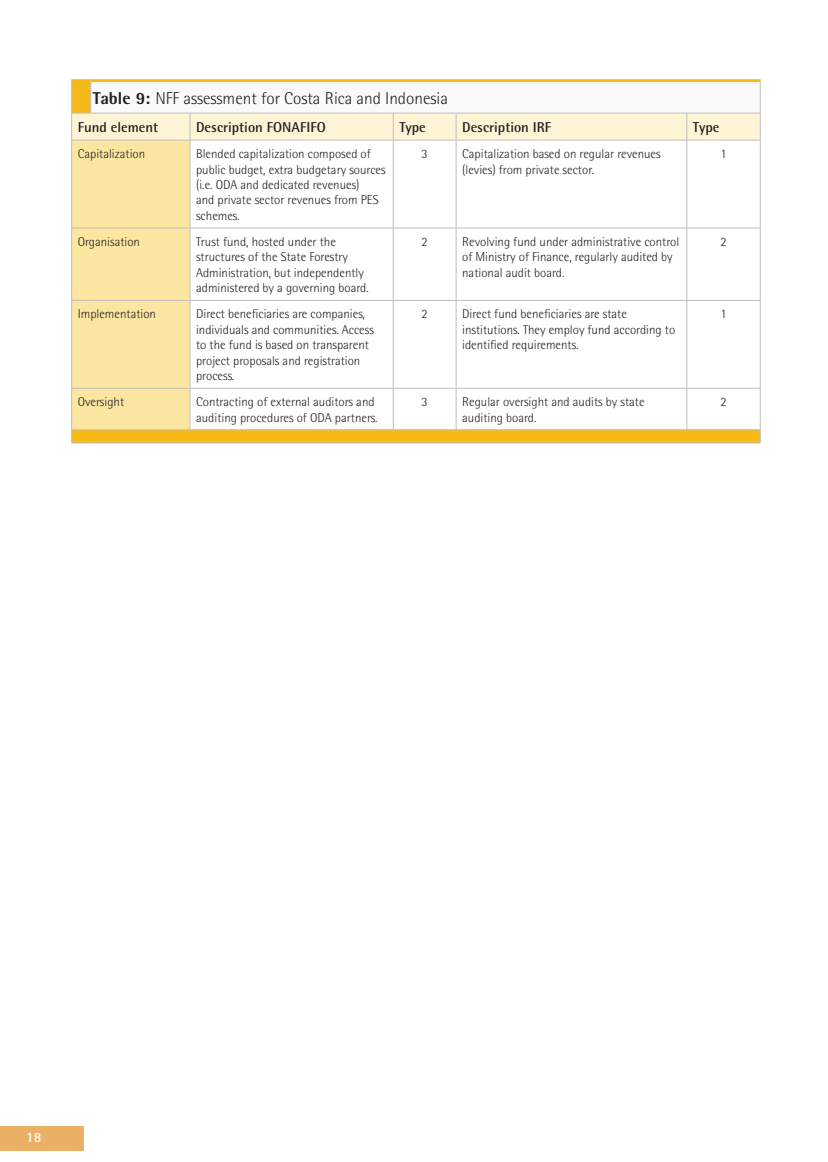
<style>
.page{position:relative;width:828px;height:1162px;background:#fff}
.page>*{position:absolute;margin:0;border:0;box-sizing:border-box;transform-origin:0 0}
.t1{font:300 17.1px "Rotis Semi Sans";color:#231f20}
.t2{font:700 14.25px "Rotis Semi Sans";color:#231f20}
.t3{font:700 14.25px "Rotis Semi Sans";color:#fff}
.t4{font:300 12.9px/15.5px "Rotis Semi Sans";color:#231f20}
.s1{font-weight:800}
</style>
<div class="page">
<div style="left:0;top:1126px;width:83px;height:24px;background:#eab066"></div>
<div style="left:91px;top:81px;width:669px;height:32px;background:#fafafa"></div>
<hr style="left:71px;top:82px;width:1px;height:31px;background:#bfbebe">
<hr style="left:90px;top:82px;width:1px;height:31px;background:#bfbebe">
<hr style="left:759px;top:82px;width:1px;height:31px;background:#bfbebe">
<svg style="left:71px;top:113px;width:689px;height:330px"></svg>
<hr style="left:190px;top:140px;width:1px;height:87px;background:#bfbebe">
<hr style="left:393px;top:140px;width:1px;height:87px;background:#bfbebe">
<hr style="left:455px;top:140px;width:1px;height:87px;background:#bfbebe">
<hr style="left:686px;top:140px;width:1px;height:87px;background:#bfbebe">
<hr style="left:759px;top:140px;width:1px;height:87px;background:#bfbebe">
<hr style="left:190px;top:228px;width:1px;height:72px;background:#bfbebe">
<hr style="left:393px;top:228px;width:1px;height:72px;background:#bfbebe">
<hr style="left:455px;top:228px;width:1px;height:72px;background:#bfbebe">
<hr style="left:686px;top:228px;width:1px;height:72px;background:#bfbebe">
<hr style="left:759px;top:228px;width:1px;height:72px;background:#bfbebe">
<hr style="left:190px;top:301px;width:1px;height:87px;background:#bfbebe">
<hr style="left:393px;top:301px;width:1px;height:87px;background:#bfbebe">
<hr style="left:455px;top:301px;width:1px;height:87px;background:#bfbebe">
<hr style="left:686px;top:301px;width:1px;height:87px;background:#bfbebe">
<hr style="left:759px;top:301px;width:1px;height:87px;background:#bfbebe">
<hr style="left:190px;top:388px;width:1px;height:41px;background:#bfbebe">
<hr style="left:393px;top:388px;width:1px;height:41px;background:#bfbebe">
<hr style="left:455px;top:388px;width:1px;height:41px;background:#bfbebe">
<hr style="left:686px;top:388px;width:1px;height:41px;background:#bfbebe">
<hr style="left:759px;top:388px;width:1px;height:41px;background:#bfbebe">
<hr style="left:71px;top:79px;width:20px;height:3px;background:#f6ba18">
<hr style="left:91px;top:79px;width:669px;height:3px;background:#f6ba18">
<h1 class="t1" style="left:93px;top:92px;width:356px"><span class="s1">Table 9:</span> NFF assessment for Costa Rica and Indonesia</h1>
<p class="t2" style="left:78px;top:122px;width:82px">Fund element</p>
<p class="t2" style="left:196px;top:122px;width:131px">Description FONAFIFO</p>
<p class="t2" style="left:399px;top:122px;width:28px">Type</p>
<p class="t2" style="left:462px;top:122px;width:90px">Description IRF</p>
<p class="t2" style="left:692px;top:122px;width:28px">Type</p>
<p class="t4" style="left:78px;top:147px;width:69px">Capitalization</p>
<p class="t4" style="left:196px;top:147px;width:191px">Blended capitalization composed of public budget, extra budgetary sources (i.e. ODA and dedicated revenues)<br>and private sector revenues from PES schemes.</p>
<p class="t4" style="left:421px;top:147px;width:8px">3</p>
<p class="t4" style="left:462px;top:147px;width:200px">Capitalization based on regular revenues (levies) from private sector.</p>
<p class="t4" style="left:720px;top:147px;width:8px">1</p>
<p class="t4" style="left:78px;top:235px;width:64px">Organisation</p>
<p class="t4" style="left:196px;top:235px;width:174px">Trust fund, hosted under the structures of the State Forestry Administration, but independently administered by a governing board.</p>
<p class="t4" style="left:421px;top:235px;width:8px">2</p>
<p class="t4" style="left:462px;top:235px;width:218px">Revolving fund under administrative control of Ministry of Finance, regularly audited by national audit board.</p>
<p class="t4" style="left:720px;top:235px;width:8px">2</p>
<p class="t4" style="left:78px;top:307px;width:80px">Implementation</p>
<p class="t4" style="left:196px;top:307px;width:179px">Direct beneficiaries are companies, individuals and communities. Access to the fund is based on transparent project proposals and registration process.</p>
<p class="t4" style="left:421px;top:307px;width:8px">2</p>
<p class="t4" style="left:462px;top:307px;width:214px">Direct fund beneficiaries are state institutions. They employ fund according to identified requirements.</p>
<p class="t4" style="left:720px;top:307px;width:8px">1</p>
<p class="t4" style="left:78px;top:395px;width:48px">Oversight</p>
<p class="t4" style="left:196px;top:395px;width:183px">Contracting of external auditors and auditing procedures of ODA partners.</p>
<p class="t4" style="left:421px;top:395px;width:8px">3</p>
<p class="t4" style="left:462px;top:395px;width:184px">Regular oversight and audits by state auditing board.</p>
<p class="t4" style="left:720px;top:395px;width:8px">2</p>
<p class="t3" style="left:26px;top:1132px;width:17px">18</p>
</div>
